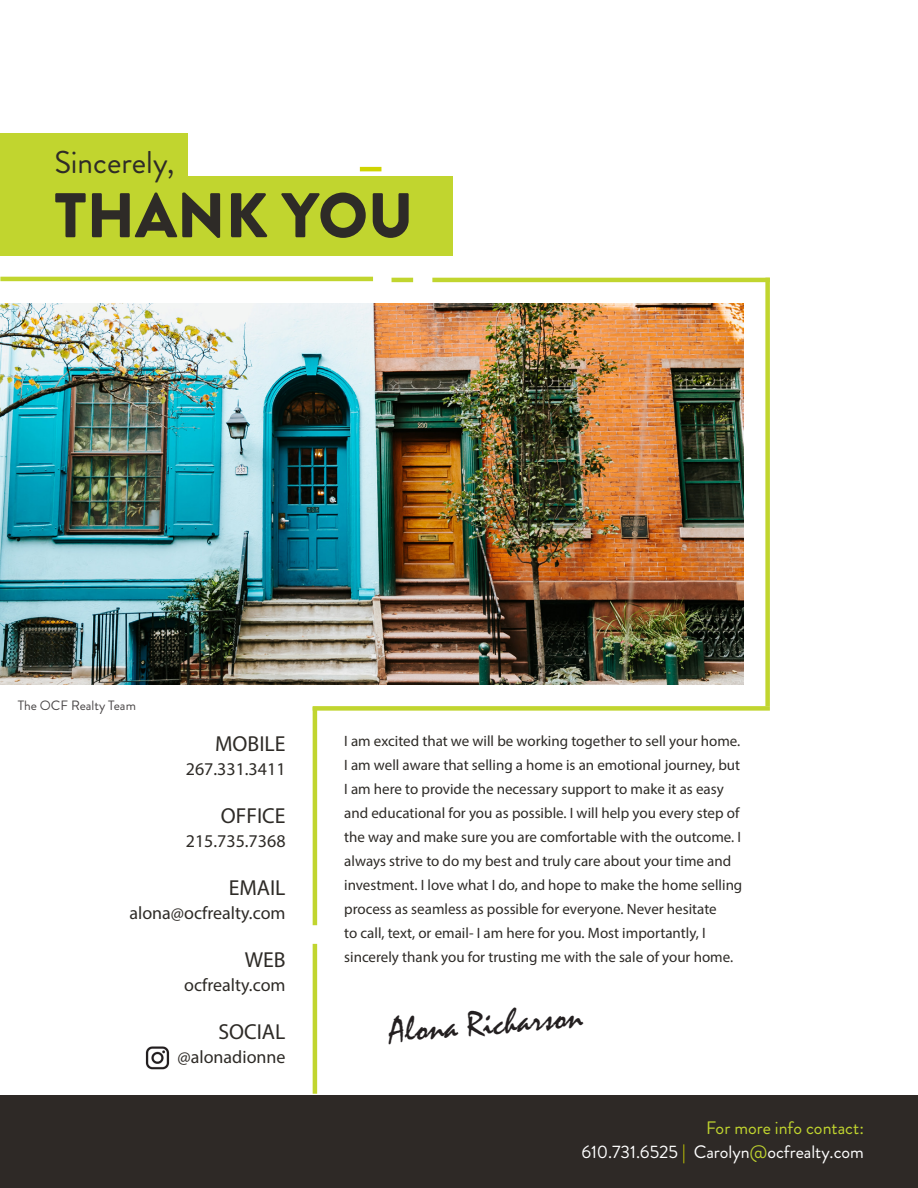
<style>
.page{position:relative;width:918px;height:1188px;background:#fff}
.page>*{position:absolute;margin:0;border:0;box-sizing:border-box;transform-origin:0 0}
.t1{font:900 63px "Brandon Grotesque";color:#2e2b27}
.t2{font:36px "Mistral";color:#231f20}
.t3{font:31.5px "Brandon Grotesque";color:#2e2b27}
.t4{font:21.75px "Myriad Pro";color:#2e2b27}
.t5{font:18px "Myriad Pro";color:#2e2b27}
.t6{font:18px/24px "Brandon Grotesque";color:#fff;text-align:right}
.body{font:15px/24px "Myriad Pro";color:#2e2b27}
.t7{font:13.5px "Brandon Grotesque";color:#231f20}
.s1{color:#c1d52f}
.s2{color:#cfd400}
</style>
<div class="page">
<div style="left:0;top:1095px;width:918px;height:93px;background:#2e2926"></div>
<hr style="left:360px;top:167px;width:21px;height:4px;background:#cfd400">
<div style="left:0;top:176px;width:453px;height:79px;background:#c1d52f"></div>
<div style="left:0;top:133px;width:187px;height:49px;background:#c1d52f"></div>
<hr style="left:0;top:277px;width:373px;height:4px;background:#c1d52f">
<hr style="left:392px;top:278px;width:21px;height:4px;background:#c1d52f">
<img style="left:0;top:303px;width:743px;height:381px">
<hr style="left:432px;top:278px;width:338px;height:4px;background:#c1d52f">
<div style="left:313px;top:706px;width:457px;height:5px;background:#c1d52f"></div>
<hr style="left:313px;top:707px;width:4px;height:218px;background:#c1d52f">
<hr style="left:313px;top:944px;width:4px;height:150px;background:#c1d52f">
<div style="left:765px;top:278px;width:5px;height:428px;background:#c1d52f"></div>
<img style="left:145px;top:1046px;width:25px;height:24px">
<p class="t3" style="left:54px;top:140px;width:122px">Sincerely,</p>
<p class="t1" style="left:54px;top:171px;width:360px">THANK YOU</p>
<p class="t7" style="left:18px;top:696px;width:120px">The OCF Realty Team</p>
<p class="t4" style="left:215px;top:730px;width:72px">MOBILE</p>
<p class="t5" style="left:186px;top:758px;width:101px">267.331.3411</p>
<p class="t4" style="left:221px;top:802px;width:66px">OFFICE</p>
<p class="t5" style="left:186px;top:830px;width:101px">215.735.7368</p>
<p class="t4" style="left:229px;top:874px;width:58px">EMAIL</p>
<p class="t5" style="left:129px;top:902px;width:158px">alona@ocfrealty.com</p>
<p class="t4" style="left:245px;top:946px;width:42px">WEB</p>
<p class="t5" style="left:184px;top:974px;width:103px">ocfrealty.com</p>
<p class="t4" style="left:218px;top:1018px;width:69px">SOCIAL</p>
<p class="t5" style="left:178px;top:1046px;width:109px">@alonadionne</p>
<p class="body" style="left:344px;top:728px;width:400px">I am excited that we will be working together to sell your home.<br>I am well aware that selling a home is an emotional journey, but I am here to provide the necessary support to make it as easy and educational for you as possible. I will help you every step of the way and make sure you are comfortable with the outcome. I always strive to do my best and truly care about your time and investment. I love what I do, and hope to make the home selling process as seamless as possible for everyone. Never hesitate<br>to call, text, or email- I am here for you. Most importantly, I sincerely thank you for trusting me with the sale of your home.</p>
<p class="t2" style="left:388px;top:1008px;width:196px;rotate:-4deg">Alona Richarson</p>
<p class="t6" style="left:581px;top:1116px;width:284px"><span class="s1">For more info contact:<br></span>610.731.6525 <span class="s2">|</span> Carolyn<span class="s1">@</span>ocfrealty.com</p>
</div>
